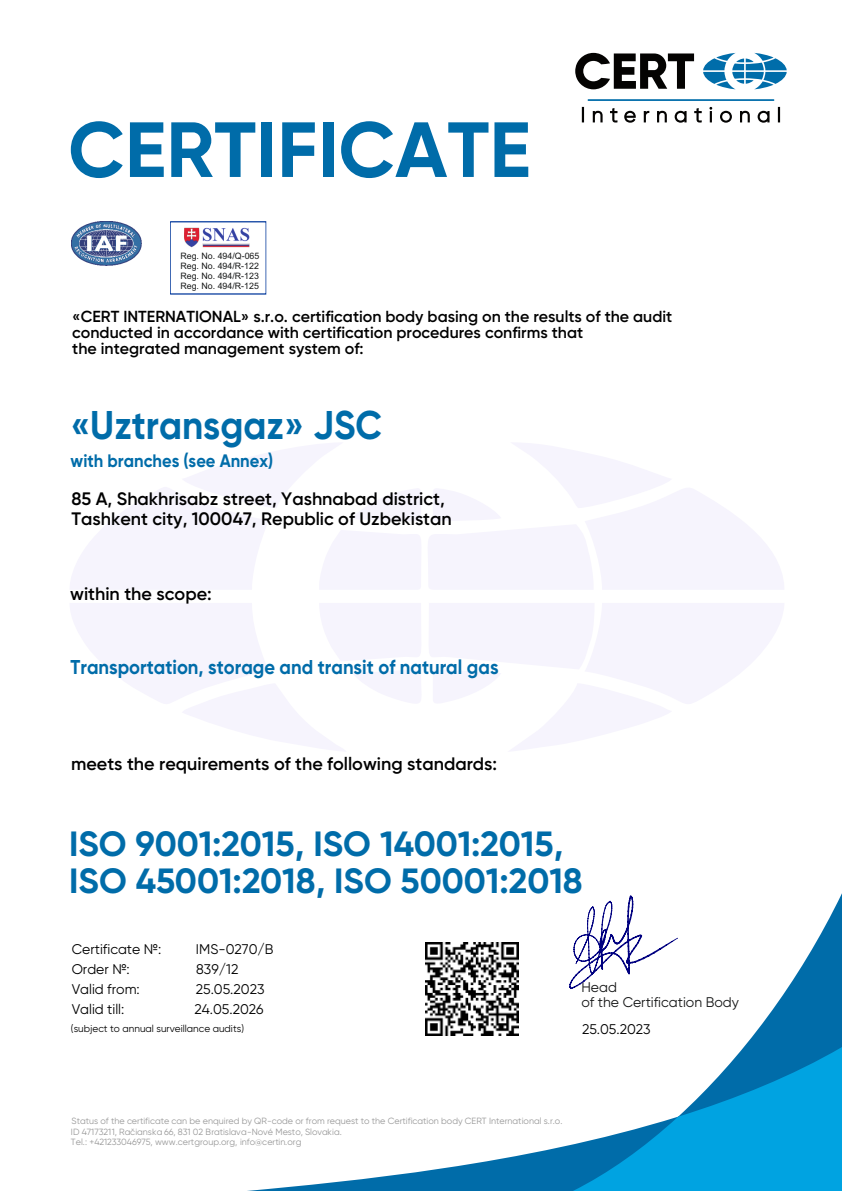
<style>
.page{position:relative;width:842px;height:1191px;background:#fff}
.page>*{position:absolute;margin:0;border:0;box-sizing:border-box;transform-origin:0 0}
.t1{font:700 78px "Gilroy";color:#006ca9}
.t2{font:700 40px "Gilroy";color:#006ca9;scale:.92 1}
.t3{font:700 35px/36.4px "Gilroy";color:#006ca9}
.t4{font:700 20px "Gilroy";color:#006ca9;scale:.92 1}
.t5{font:600 18px/20px "Gilroy";color:#000}
.t6{font:700 18px "Gilroy";color:#006ca9;scale:.92 1}
.t7{font:600 16px/16px "Gilroy";color:#000}
.t8{font:14px "Gilroy";color:#000}
.t9{font:14px/15.8px "Gilroy";color:#151616}
.t10{font:10px "Gilroy";color:#000}
.t11{font:9px/10.4px "Gilroy";color:#989898}
.t12{font:8.8px/9.9px "Arial";color:#151616;text-align:justify}
</style>
<div class="page">
<svg style="left:70px;top:603px;width:714px;height:148px"></svg>
<svg style="left:70px;top:443px;width:714px;height:146px"></svg>
<svg style="left:744px;top:893px;width:98px;height:154px"></svg>
<svg style="left:247px;top:1144px;width:326px;height:47px"></svg>
<svg style="left:573px;top:1047px;width:269px;height:144px"></svg>
<svg style="left:575px;top:53px;width:212px;height:70px"></svg>
<img style="left:72px;top:222px;width:70px;height:43px">
<img style="left:185px;top:227px;width:64px;height:21px">
<img style="left:425px;top:942px;width:93px;height:93px">
<svg style="left:569px;top:895px;width:109px;height:94px"></svg>
<h1 class="t1" style="left:68px;top:114px;width:464px">CERTIFICATE</h1>
<p class="t12" style="left:180px;top:252px;width:80px">Reg. No. 494/Q-065<br>Reg. No. 494/R-122<br>Reg. No. 494/R-123<br>Reg. No. 494/R-125</p>
<h3 class="t7" style="left:72px;top:309px;width:602px">«CERT INTERNATIONAL» s.r.o. certification body basing on the results of the audit conducted in accordance with certification procedures confirms that<br>the integrated management system of:</h3>
<h2 class="t2" style="left:71px;top:407px;width:340px">«Uztransgaz» JSC</h2>
<h3 class="t6" style="left:71px;top:452px;width:222px">with branches (see Annex)</h3>
<h3 class="t5" style="left:71px;top:489px;width:382px">85 A, Shakhrisabz street, Yashnabad district,<br>Tashkent city, 100047, Republic of Uzbekistan</h3>
<h3 class="t5" style="left:70px;top:584px;width:143px">within the scope:</h3>
<h3 class="t4" style="left:71px;top:657px;width:467px">Transportation, storage and transit of natural gas</h3>
<h3 class="t5" style="left:71px;top:755px;width:427px">meets the requirements of the following standards:</h3>
<h3 class="t3" style="left:69px;top:827px;width:515px">ISO 9001:2015, ISO 14001:2015,<br>ISO 45001:2018, ISO 50001:2018</h3>
<h3 class="t8" style="left:72px;top:942px;width:91px">Certificate №:</h3>
<h3 class="t8" style="left:196px;top:942px;width:79px">IMS-0270/B</h3>
<h3 class="t8" style="left:72px;top:962px;width:60px">Order №:</h3>
<h3 class="t8" style="left:196px;top:962px;width:44px">839/12</h3>
<h3 class="t8" style="left:72px;top:982px;width:70px">Valid from:</h3>
<h3 class="t8" style="left:196px;top:982px;width:70px">25.05.2023</h3>
<h3 class="t8" style="left:72px;top:1002px;width:54px">Valid till:</h3>
<h3 class="t8" style="left:194px;top:1002px;width:71px">24.05.2026</h3>
<h3 class="t9" style="left:581px;top:979px;width:159px">Head<br>of the Certification Body</h3>
<p class="t10" style="left:71px;top:1023px;width:175px">(subject to annual surveillance audits)</p>
<h3 class="t8" style="left:582px;top:1023px;width:70px">25.05.2023</h3>
<p class="t11" style="left:71px;top:1116px;width:493px">Status of the certificate can be enquired by QR-code or from request to the Certification body CERT International s.r.o.<br>ID 47173211, Račianska 66, 831 02 Bratislava-Nové Mesto, Slovakia.<br>Tel.: +421233046975, www.certgroup.org, info@certin.org</p>
</div>
